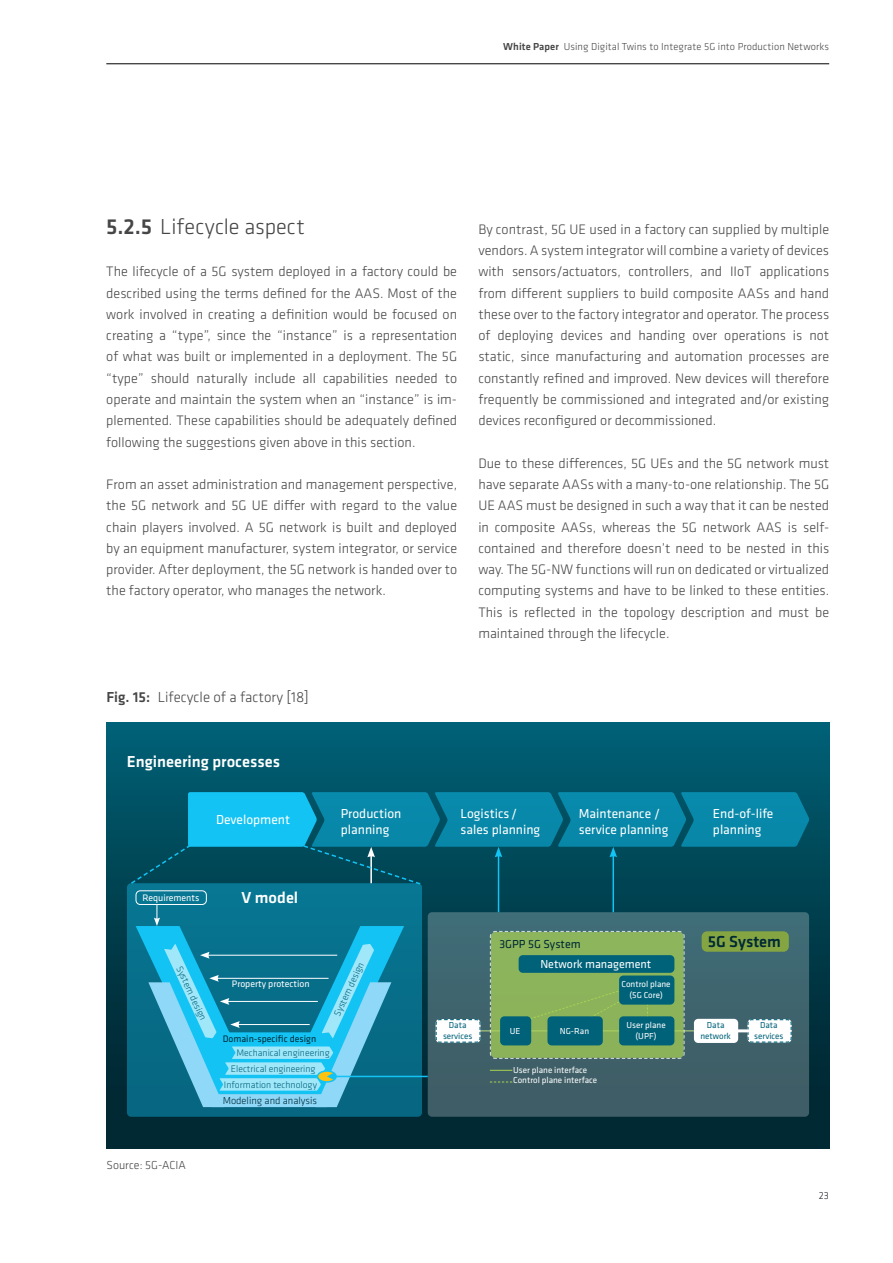
<style>
.page{position:relative;width:893px;height:1263px;background:#fff}
.page>*{position:absolute;margin:0;border:0;box-sizing:border-box;transform-origin:0 0}
.t1{font:300 22.5px "Klavika";color:#464547}
.t2{font:500 16.5px "Klavika";color:#fff}
.t3{font:500 16.5px "Klavika";color:#002935}
.t4{font:300 15px "Klavika";color:#464547}
.t5{font:300 14.25px/21.3px "Klavika";color:#464547;text-align:justify}
.t6{font:13.5px/16.2px "Klavika";color:#fff}
.t7{font:12px "Klavika";color:#fff}
.t8{font:300 12px "Klavika";color:#464547}
.t9{font:12px "Klavika";color:#002935}
.t10{font:300 10.5px "Klavika";letter-spacing:.01em;color:#464547}
.t11{font:300 10.5px "Klavika";color:#002935}
.t12{font:300 10.5px "Klavika";color:#1e2228}
.t13{font:300 9.75px/15.8px "Klavika";color:#006279;text-align:center}
.t14{font:9.75px "Klavika";color:#fff}
.t15{font:9.75px "Klavika";color:#002935}
.t16{font:9px/10.5px "Klavika";color:#fff;text-align:center}
.t17{font:9px/10.5px "Klavika";color:#006279;text-align:center}
.s1{font-weight:500}
</style>
<div class="page">
<hr style="left:106px;top:64px;width:723px;height:1px;background:#000">
<div style="left:107px;top:723px;width:722px;height:425px;background:linear-gradient(to bottom,#005d71,#01212a)"></div>
<div style="left:428px;top:912px;width:381px;height:205px;background:linear-gradient(to right,#3f626b,#3f636c);border-radius:4px"></div>
<div style="left:127px;top:883px;width:295px;height:234px;background:#07718e;border-radius:4px"></div>
<div style="left:136px;top:890px;width:71px;height:15px;border:1px solid #fff;border-radius:4px"></div>
<hr style="left:336px;top:1076px;width:92px;height:1px;background:#12c3f4">
<svg style="left:435px;top:1018px;width:46px;height:25px"></svg>
<div style="left:694px;top:1019px;width:44px;height:24px;background:#fff;border-radius:4px"></div>
<div style="left:702px;top:931px;width:87px;height:21px;background:#84a542;border-radius:5px"></div>
<hr style="left:612px;top:855px;width:2px;height:57px;background:#12c3f4">
<hr style="left:498px;top:855px;width:1px;height:57px;background:#12c3f4">
<svg style="left:129px;top:792px;width:680px;height:94px;background:#05708a"></svg>
<svg style="left:736px;top:1018px;width:56px;height:25px"></svg>
<svg style="left:489px;top:930px;width:196px;height:129px;background:#76a562"></svg>
<div style="left:619px;top:975px;width:55px;height:30px;background:#006279;border-radius:4px"></div>
<div style="left:619px;top:1016px;width:55px;height:29px;background:#006279;border-radius:4px"></div>
<div style="left:547px;top:1016px;width:56px;height:29px;background:#006279;border-radius:4px"></div>
<div style="left:500px;top:1016px;width:31px;height:29px;background:#006279;border-radius:4px"></div>
<svg style="left:490px;top:1081px;width:22px;height:1px"></svg>
<svg style="left:490px;top:1070px;width:22px;height:1px"></svg>
<svg style="left:136px;top:905px;width:268px;height:202px"></svg>
<p class="t10" style="left:503px;top:41px;width:327px"><span class="s1">White Paper</span> Using Digital Twins to Integrate 5G into Production Networks</p>
<h1 class="t1" style="left:106px;top:214px;width:200px"><span class="s1">5.2.5</span> Lifecycle aspect</h1>
<p class="t5" style="left:106px;top:261px;width:352px">The lifecycle of a 5G system deployed in a factory could be described using the terms defined for the AAS. Most of the work involved in creating a definition would be focused on creating a “type”, since the “instance” is a representation of what was built or implemented in a deployment. The 5G “type” should naturally include all capabilities needed to operate and maintain the system when an “instance” is im&shy;plemented. These capabilities should be adequately defined following the suggestions given above in this section.</p>
<p class="t5" style="left:106px;top:474px;width:352px">From an asset administration and management perspective, the 5G network and 5G UE differ with regard to the value chain players involved. A 5G network is built and deployed by an equipment manufacturer, system integrator, or service provider. After deployment, the 5G network is handed over to the factory operator, who manages the network.</p>
<p class="t4" style="left:106px;top:688px;width:204px"><span class="s1">Fig. 15:</span> Lifecycle of a factory [18]</p>
<p class="t2" style="left:127px;top:752px;width:155px">Engineering processes</p>
<p class="t5" style="left:478px;top:219px;width:352px">By contrast, 5G UE used in a factory can supplied by multiple vendors. A system integrator will combine a variety of devices with sensors/actuators, controllers, and IIoT applications from different suppliers to build composite AASs and hand these over to the factory integrator and operator. The process of deploying devices and handing over operations is not static, since manufacturing and automation processes are constantly refined and improved. New devices will therefore frequently be commissioned and integrated and/or existing devices reconfigured or decommissioned.</p>
<p class="t5" style="left:478px;top:453px;width:352px">Due to these differences, 5G UEs and the 5G network must have separate AASs with a many-to-one relationship. The 5G UE AAS must be designed in such a way that it can be nested in composite AASs, whereas the 5G network AAS is self&shy;contained and therefore doesn’t need to be nested in this way. The 5G-NW functions will run on dedicated or virtualized computing systems and have to be linked to these entities.<br>This is reflected in the topology description and must be maintained through the lifecycle.</p>
<p class="t6" style="left:216px;top:812px;width:76px">Development</p>
<p class="t6" style="left:341px;top:805px;width:62px">Production planning</p>
<p class="t6" style="left:460px;top:805px;width:81px">Logistics / sales planning</p>
<p class="t6" style="left:579px;top:805px;width:91px">Maintenance / service planning</p>
<p class="t6" style="left:713px;top:805px;width:62px">End-of-life planning</p>
<p class="t14" style="left:142px;top:892px;width:58px">Requirements</p>
<p class="t2" style="left:242px;top:888px;width:58px">V model</p>
<p class="t9" style="left:499px;top:937px;width:83px">3GPP 5G System</p>
<p class="t3" style="left:708px;top:932px;width:75px">5G System</p>
<p class="t13" style="left:186px;top:963px;width:60px;rotate:65deg">System design</p>
<p class="t13" style="left:330px;top:1012px;width:60px;rotate:-65deg">System design</p>
<p class="t14" style="left:232px;top:978px;width:79px">Property protection</p>
<p class="t15" style="left:223px;top:1033px;width:95px">Domain-specific design</p>
<p class="t13" style="left:237px;top:1045px;width:95px">Mechanical engineering</p>
<p class="t13" style="left:224px;top:1061px;width:95px">Electrical engineering<br>Information technology</p>
<p class="t8" style="left:107px;top:1159px;width:81px">Source: 5G-ACIA</p>
<p class="t11" style="left:223px;top:1094px;width:96px">Modeling and analysis</p>
<p class="t7" style="left:540px;top:957px;width:113px">Network management</p>
<p class="t16" style="left:622px;top:979px;width:51px">Control plane (5G Core)</p>
<p class="t16" style="left:626px;top:1020px;width:41px">User plane (UPF)</p>
<p class="t17" style="left:443px;top:1020px;width:31px">Data services</p>
<p class="t17" style="left:700px;top:1020px;width:32px">Data network</p>
<p class="t17" style="left:754px;top:1020px;width:31px">Data services</p>
<p class="t16" style="left:510px;top:1025px;width:12px">UE</p>
<p class="t16" style="left:560px;top:1025px;width:31px">NG-Ran</p>
<p class="t16" style="left:513px;top:1064px;width:85px;text-align:left">User plane interface<br>Control plane interface</p>
<p class="t12" style="left:819px;top:1189px;width:12px">23</p>
</div>
